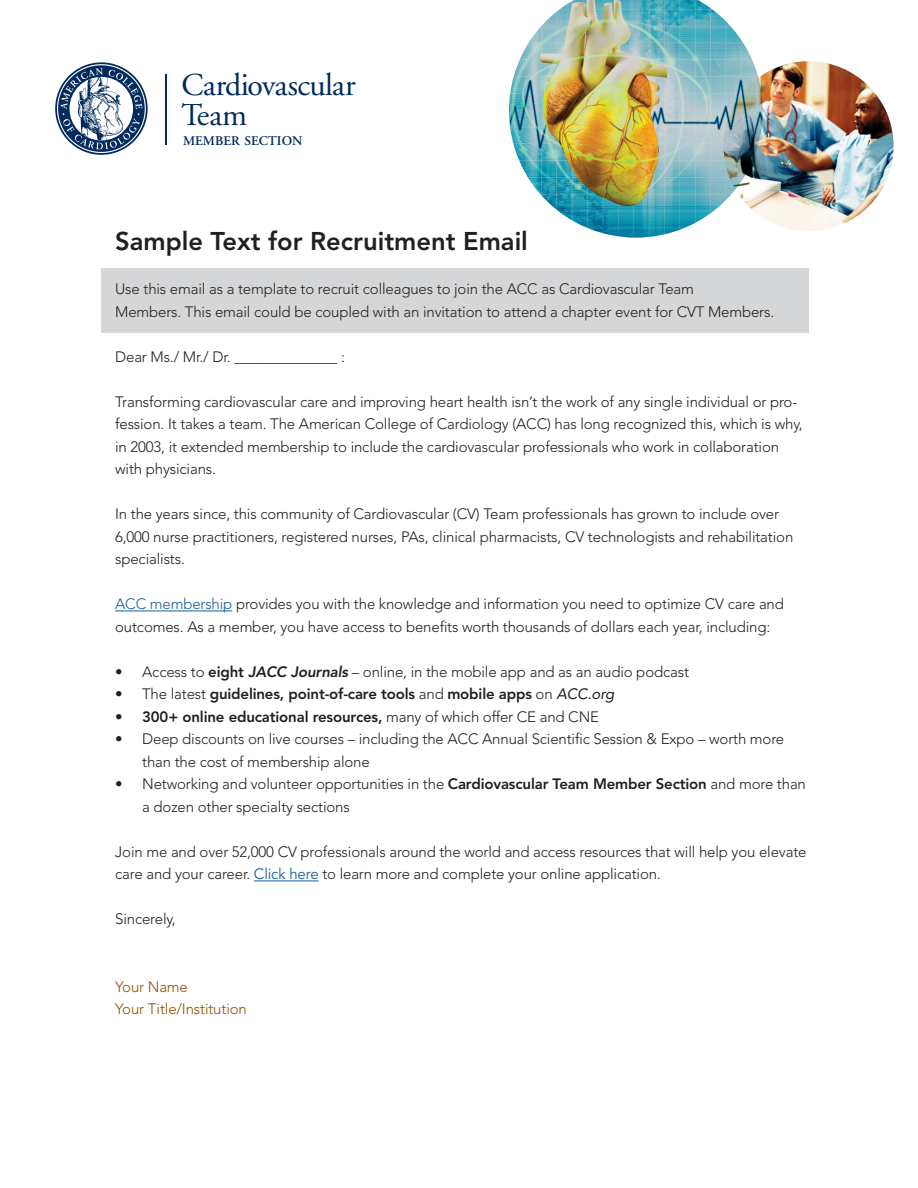
<style>
.page{position:relative;width:918px;height:1188px;background:#fff}
.page>*{position:absolute;margin:0;border:0;box-sizing:border-box;transform-origin:0 0}
.t1{font:31.8px/29.7px "Adobe Garamond";letter-spacing:-.02em;color:#002b5c}
.t2{font:800 25.5px "Avenir";color:#231f20}
.t3{font:300 15px/22.5px "Avenir";letter-spacing:-.01em;color:#231f20}
.t4{font:800 15px "Avenir";letter-spacing:-.01em;color:#231f20}
.t5{font:300 15px "Avenir";letter-spacing:-.01em;color:#915101}
.t6{font:600 13.2px "Adobe Garamond Pro";color:#002b5c}
.s1{color:#175d9e}
.s2{font-weight:800}
.s3{font-weight:800;font-style:italic}
.s4{font-weight:300}
.s5{font-weight:400;font-style:italic}
.s6{font-weight:400;color:#175d9e}
</style>
<div class="page">
<div style="left:101px;top:268px;width:708px;height:65px;background:#d5d6d8"></div>
<img style="left:509px;top:0;width:254px;height:238px">
<img style="left:724px;top:61px;width:170px;height:170px;border-radius:85px">
<hr style="left:165px;top:74px;width:1px;height:71px;background:#002b5c">
<svg style="left:55px;top:62px;width:93px;height:93px"></svg>
<hr style="left:115px;top:611px;width:117px;height:1px;background:#175d9e">
<hr style="left:254px;top:881px;width:65px;height:1px;background:#175d9e">
<p class="t1" style="left:182px;top:71px;width:176px">Cardiovascular<br>Team</p>
<p class="t6" style="left:183px;top:133px;width:121px">MEMBER SECTION</p>
<p class="t2" style="left:115px;top:226px;width:414px">Sample Text for Recruitment Email</p>
<p class="t3" style="left:115px;top:278px;width:661px">Use this email as a template to recruit colleagues to join the ACC as Cardiovascular Team<br>Members. This email could be coupled with an invitation to attend a chapter event for CVT Members.</p>
<p class="t3" style="left:115px;top:346px;width:231px">Dear Ms./ Mr./ Dr. ______________ :</p>
<p class="t3" style="left:115px;top:391px;width:689px">Transforming cardiovascular care and improving heart health isn’t the work of any single individual or pro&shy;fession. It takes a team. The American College of Cardiology (ACC) has long recognized this, which is why, in 2003, it extended membership to include the cardiovascular professionals who work in collaboration with physicians.</p>
<p class="t3" style="left:115px;top:503px;width:680px">In the years since, this community of Cardiovascular (CV) Team professionals has grown to include over<br>6,000 nurse practitioners, registered nurses, PAs, clinical pharmacists, CV technologists and rehabilitation specialists.</p>
<p class="t3" style="left:115px;top:593px;width:670px"><span class="s1">ACC membership</span> provides you with the knowledge and information you need to optimize CV care and outcomes. As a member, you have access to benefits worth thousands of dollars each year, including:</p>
<p class="t3" style="left:115px;top:661px;width:575px">• Access to <span class="s2">eight</span> <span class="s3">JACC Journals</span> – online, in the mobile app and as an audio podcast</p>
<p class="t4" style="left:115px;top:685px;width:501px"><span class="s4">• The latest</span> guidelines, point-of-care tools <span class="s4">and</span> mobile apps <span class="s4">on</span> <span class="s5">ACC.org</span></p>
<p class="t4" style="left:115px;top:708px;width:485px">• 300+ online educational resources, <span class="s4">many of which offer CE and CNE</span></p>
<p class="t3" style="left:142px;top:728px;width:644px;text-indent:-27px">• Deep discounts on live courses – including the ACC Annual Scientific Session &amp; Expo – worth more than the cost of membership alone</p>
<p class="t3" style="left:142px;top:773px;width:665px;text-indent:-27px">• Networking and volunteer opportunities in the <span class="s2">Cardiovascular Team Member Section</span> and more than a dozen other specialty sections</p>
<p class="t3" style="left:115px;top:841px;width:693px">Join me and over 52,000 CV professionals around the world and access resources that will help you elevate care and your career. <span class="s6">Click here</span> to learn more and complete your online application.</p>
<p class="t3" style="left:115px;top:908px;width:62px">Sincerely,</p>
<p class="t5" style="left:115px;top:978px;width:74px">Your Name</p>
<p class="t5" style="left:115px;top:1000px;width:133px">Your Title/Institution</p>
</div>
